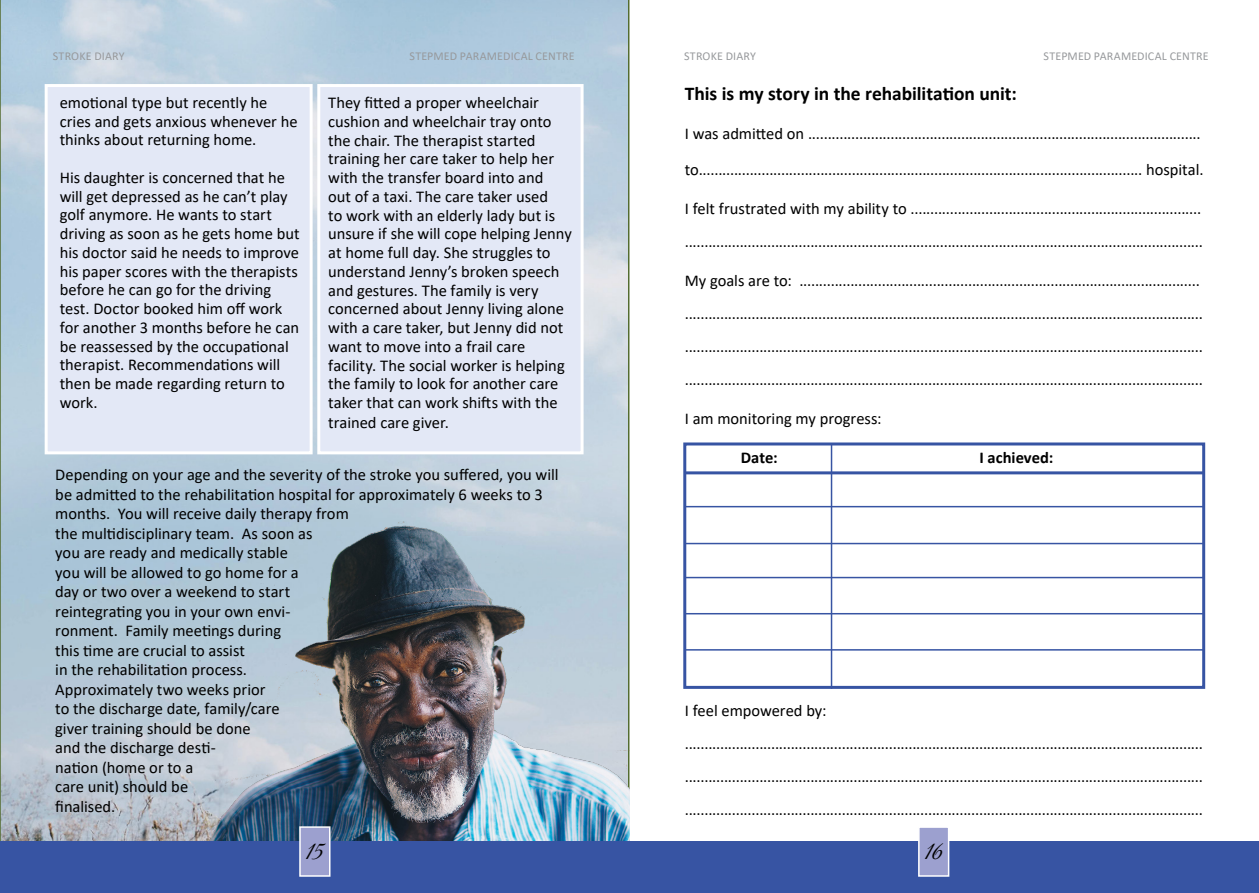
<style>
.page{position:relative;width:1259px;height:893px;background:#fff}
.page>*{position:absolute;margin:0;border:0;box-sizing:border-box;transform-origin:0 0}
.t1{font:27px "Great Vibes";color:#000}
.t2{font:700 19.5px "Calibri";color:#000}
.t3{font:16.5px/18.8px "Calibri";color:#000}
.t4{font:700 16.5px "Calibri";color:#000}
.t5{font:12px "Calibri";letter-spacing:.015em;color:#97999c}
</style>
<div class="page">
<svg style="left:0;top:0;width:629px;height:842px;background:#b6cad9"></svg>
<img style="left:185px;top:522px;width:444px;height:320px">
<div style="left:45px;top:84px;width:268px;height:370px;background:#e3e8f6;border:3px solid #fff"></div>
<div style="left:317px;top:84px;width:266px;height:370px;background:#e3e8f6;border:3px solid #fff"></div>
<div style="left:0;top:842px;width:642px;height:51px;background:#3754a3"></div>
<div style="left:299px;top:826px;width:31px;height:51px;background:#9ca0cf;border:2px solid #fff"></div>
<div style="left:617px;top:842px;width:642px;height:51px;background:#3754a3"></div>
<div style="left:918px;top:826px;width:31px;height:51px;background:#9ca0cf;border:2px solid #fff"></div>
<div style="left:683px;top:442px;width:522px;height:247px;border:3px solid #3754a3"></div>
<hr style="left:831px;top:444px;width:1px;height:245px;background:#3754a3">
<hr style="left:685px;top:471px;width:518px;height:3px;background:#3754a3">
<hr style="left:685px;top:506px;width:518px;height:1px;background:#3754a3">
<hr style="left:685px;top:543px;width:518px;height:1px;background:#3754a3">
<hr style="left:685px;top:577px;width:518px;height:1px;background:#3754a3">
<hr style="left:685px;top:613px;width:518px;height:1px;background:#3754a3">
<hr style="left:685px;top:649px;width:518px;height:2px;background:#3754a3">
<p class="t5" style="left:412px;top:47px;width:167px">STEPMED PARAMEDICAL CENTRE</p>
<p class="t5" style="left:684px;top:47px;width:73px">STROKE DIARY</p>
<p class="t5" style="left:1043px;top:47px;width:167px">STEPMED PARAMEDICAL CENTRE</p>
<p class="t5" style="left:53px;top:47px;width:73px">STROKE DIARY</p>
<p class="t5" style="left:409px;top:47px;width:167px">STEPMED PARAMEDICAL CENTRE</p>
<p class="t3" style="left:60px;top:93px;width:239px">emotional type but recently he cries and gets anxious whenever he thinks about returning home.</p>
<p class="t3" style="left:60px;top:168px;width:241px">His daughter is concerned that he will get depressed as he can’t play golf anymore. He wants to start driving as soon as he gets home but his doctor said he needs to improve his paper scores with the therapists before he can go for the driving test. Doctor booked him off work for another 3 months before he can be reassessed by the occupational therapist. Recommendations will then be made regarding return to work.</p>
<p class="t3" style="left:328px;top:93px;width:245px">They fitted a proper wheelchair cushion and wheelchair tray onto the chair. The therapist started training her care taker to help her with the transfer board into and<br>out of a taxi. The care taker used<br>to work with an elderly lady but is unsure if she will cope helping Jenny at home full day. She struggles to understand Jenny’s broken speech and gestures. The family is very</p>
<p class="t3" style="left:328px;top:299px;width:237px;text-align:justify">concerned about Jenny living alone with a care taker, but Jenny did not want to move into a frail care</p>
<p class="t3" style="left:328px;top:355px;width:238px">facility. The social worker is helping the family to look for another care taker that can work shifts with the trained care giver.</p>
<p class="t3" style="left:55px;top:465px;width:505px;line-height:19.5px">Depending on your age and the severity of the stroke you suffered, you will be admitted to the rehabilitation hospital for approximately 6 weeks to 3 months. You will receive daily therapy from<br>the multidisciplinary team. As soon as<br>you are ready and medically stable<br>you will be allowed to go home for a<br>day or two over a weekend to start<br>reintegrating you in your own envi-<br>ronment. Family meetings during<br>this time are crucial to assist<br>in the rehabilitation process.<br>Approximately two weeks prior<br>to the discharge date, family/care<br>giver training should be done<br>and the discharge desti-<br>nation (home or to a<br>care unit) should be<br>finalised.</p>
<p class="t1" style="left:304px;top:836px;width:21px">15</p>
<p class="t2" style="left:685px;top:79px;width:333px">This is my story in the rehabilitation unit:</p>
<p class="t3" style="left:685px;top:123px;width:517px">I was admitted on ....................................................................................................</p>
<p class="t3" style="left:685px;top:159px;width:520px">to................................................................................................................. hospital.</p>
<p class="t3" style="left:685px;top:198px;width:518px">I felt frustrated with my ability to ..........................................................................</p>
<p class="t3" style="left:685px;top:231px;width:520px">....................................................................................................................................</p>
<p class="t3" style="left:685px;top:270px;width:516px">My goals are to: ......................................................................................................</p>
<p class="t3" style="left:685px;top:303px;width:520px">....................................................................................................................................</p>
<p class="t3" style="left:685px;top:336px;width:520px">....................................................................................................................................</p>
<p class="t3" style="left:685px;top:369px;width:520px">....................................................................................................................................</p>
<p class="t3" style="left:685px;top:408px;width:198px">I am monitoring my progress:</p>
<p class="t4" style="left:741px;top:446px;width:38px">Date:</p>
<p class="t4" style="left:979px;top:446px;width:75px">I achieved:</p>
<p class="t3" style="left:685px;top:701px;width:143px">I feel empowered by:</p>
<p class="t3" style="left:685px;top:734px;width:520px">....................................................................................................................................</p>
<p class="t3" style="left:685px;top:767px;width:520px">....................................................................................................................................</p>
<p class="t3" style="left:685px;top:800px;width:520px">....................................................................................................................................</p>
<p class="t1" style="left:923px;top:836px;width:21px">16</p>
</div>
